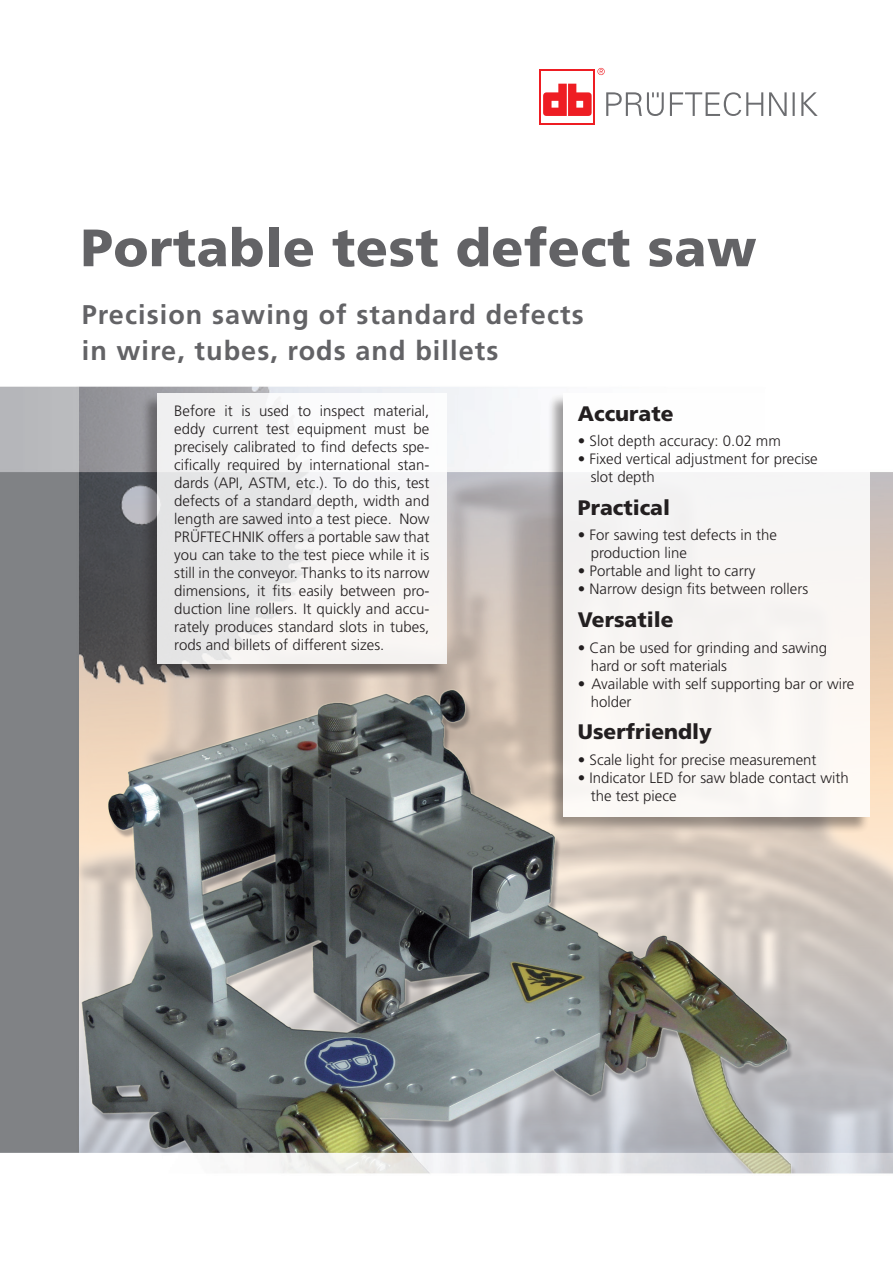
<style>
.page{position:relative;width:893px;height:1263px;background:#fff}
.page>*{position:absolute;margin:0;border:0;box-sizing:border-box;transform-origin:0 0}
.t1{font:900 52.5px "Frutiger";letter-spacing:.01em;color:#636366}
.t2{font:700 27px/36px "Frutiger";letter-spacing:.04em;color:#636366}
.t3{font:900 21px "Frutiger";color:#231f20}
.t4{font:300 15px/18px "Frutiger";color:#231f20}
</style>
<div class="page">
<img style="left:0;top:67px;width:893px;height:1107px">
<svg style="left:597px;top:68px;width:8px;height:7px"></svg>
<svg style="left:606px;top:92px;width:212px;height:24px"></svg>
<svg style="left:543px;top:84px;width:49px;height:32px"></svg>
<hr style="left:540px;top:70px;width:55px;height:1px;background:#ee1d23">
<hr style="left:540px;top:70px;width:1px;height:55px;background:#ee1d23">
<hr style="left:594px;top:70px;width:1px;height:55px;background:#ee1d23">
<hr style="left:540px;top:124px;width:55px;height:1px;background:#ee1d23">
<div style="left:140px;top:393px;width:306px;height:287px;background:#231f20;opacity:.5"></div>
<div style="left:157px;top:393px;width:289px;height:270px;background:linear-gradient(to right,#e5e6e7,#fdfbfa)"></div>
<div style="left:547px;top:393px;width:323px;height:440px;background:#231f20;opacity:.5"></div>
<div style="left:564px;top:393px;width:306px;height:423px;background:#f8f5f4"></div>
<h1 class="t1" style="left:81px;top:216px;width:677px">Portable test defect saw</h1>
<h2 class="t2" style="left:82px;top:297px;width:503px">Precision sawing of standard defects in wire, tubes, rods and billets</h2>
<p class="t4" style="left:174px;top:402px;width:257px;text-align:justify">Before it is used to inspect material, eddy current test equipment must be precisely calibrated to find defects spe&shy;cifically required by international stan&shy;dards (API, ASTM, etc.). To do this, test defects of a standard depth, width and length are sawed into a test piece. Now PRÜFTECHNIK offers a portable saw that you can take to the test piece while it is still in the conveyor. Thanks to its narrow dimensions, it fits easily between pro&shy;duction line rollers. It quickly and accu&shy;rately produces standard slots in tubes, rods and billets of different sizes.</p>
<h3 class="t3" style="left:578px;top:401px;width:97px">Accurate</h3>
<p class="t4" style="left:578px;top:432px;width:204px">• Slot depth accuracy: 0.02 mm</p>
<p class="t4" style="left:591px;top:450px;width:228px;text-indent:-13px">• Fixed vertical adjustment for precise slot depth</p>
<h3 class="t3" style="left:578px;top:495px;width:94px">Practical</h3>
<p class="t4" style="left:591px;top:526px;width:188px;text-indent:-13px">• For sawing test defects in the production line</p>
<p class="t4" style="left:578px;top:562px;width:179px">• Portable and light to carry</p>
<p class="t4" style="left:578px;top:580px;width:232px">• Narrow design fits between rollers</p>
<h3 class="t3" style="left:578px;top:607px;width:97px">Versatile</h3>
<p class="t4" style="left:591px;top:639px;width:238px;text-indent:-13px">• Can be used for grinding and sawing hard or soft materials</p>
<p class="t4" style="left:591px;top:675px;width:265px;text-indent:-13px">• Available with self supporting bar or wire holder</p>
<h3 class="t3" style="left:578px;top:719px;width:136px">Userfriendly</h3>
<p class="t4" style="left:578px;top:751px;width:240px">• Scale light for precise measurement</p>
<p class="t4" style="left:591px;top:769px;width:260px;text-indent:-13px">• Indicator LED for saw blade contact with the test piece</p>
</div>
